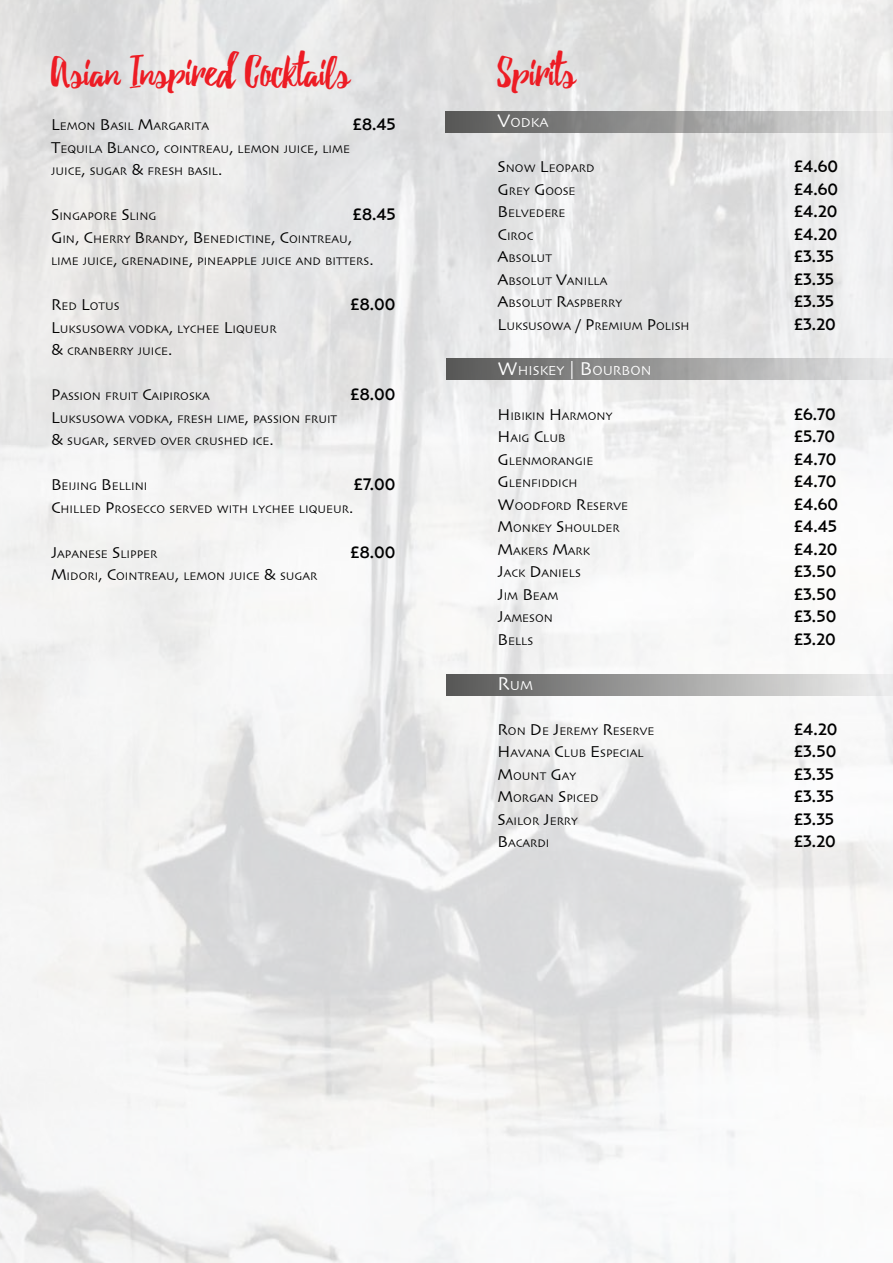
<style>
.page{position:relative;width:893px;height:1263px;background:#fff}
.page>*{position:absolute;margin:0;border:0;box-sizing:border-box;transform-origin:0 0}
.t1{font:45px "Beacon";color:#ed1c24}
.t2{font:500 16.5px "Relay";color:#000}
.t3{font:13.65px "Skia";color:#fff}
.t4{font:11.55px/22.5px "Skia";color:#000}
.s1{font-size:16.5px}
.s2{font-size:19.5px}
</style>
<div class="page">
<div style="left:446px;top:674px;width:447px;height:22px;background:linear-gradient(to right,#575756,#f2f2f2)"></div>
<div style="left:446px;top:358px;width:447px;height:22px;background:linear-gradient(to right,#565655,#e7e7e8)"></div>
<div style="left:445px;top:111px;width:448px;height:22px;background:linear-gradient(to right,#535352,#e5e5e5)"></div>
<h1 class="t1" style="left:51px;top:44px;width:300px">Asian Inspired Cocktails</h1>
<p class="t4" style="left:51px;top:116px;width:160px"><span class="s1">L</span>EMON <span class="s1">B</span>ASIL <span class="s1">M</span>ARGARITA</p>
<h2 class="t2" style="left:353px;top:115px;width:44px">£8.45</h2>
<p class="t4" style="left:51px;top:138px;width:301px"><span class="s1">T</span>EQUILA <span class="s1">B</span> LANCO<span class="s1">,</span> COINTREAU<span class="s1">,</span> LEMON JUICE<span class="s1">,</span> LIME<br>JUICE<span class="s1">,</span> SUGAR <span class="s1">&amp;</span> FRESH BASIL<span class="s1">.</span></p>
<p class="t4" style="left:51px;top:206px;width:105px"><span class="s1">S</span>INGAPORE <span class="s1">S</span>LING</p>
<h2 class="t2" style="left:353px;top:205px;width:44px">£8.45</h2>
<p class="t4" style="left:51px;top:228px;width:324px"><span class="s1">G</span>IN<span class="s1">, C</span>HERRY <span class="s1">B</span> RANDY<span class="s1">, B</span> ENEDICTINE<span class="s1">, C</span>OINTREAU<span class="s1">,<br></span>LIME JUICE<span class="s1">,</span> G RENADINE<span class="s1">,</span> PINEAPPLE JUICE AND BITTERS<span class="s1">.</span></p>
<p class="t4" style="left:51px;top:296px;width:70px"><span class="s1">R</span>ED <span class="s1">L</span>OTUS</p>
<h2 class="t2" style="left:351px;top:295px;width:46px">£8.00</h2>
<p class="t4" style="left:51px;top:318px;width:227px"><span class="s1">L</span>UKSUSOWA VODKA<span class="s1">,</span> LYCHEE <span class="s1">L</span>IQUEUR <span class="s1">&amp;</span> CRANBERRY JUICE<span class="s1">.</span></p>
<p class="t4" style="left:51px;top:386px;width:160px"><span class="s1">P</span>ASSION FRUIT <span class="s1">C</span>AIPIROSKA</p>
<h2 class="t2" style="left:351px;top:385px;width:46px">£8.00</h2>
<p class="t4" style="left:51px;top:408px;width:288px"><span class="s1">L</span>UKSUSOWA VODKA<span class="s1">,</span> FRESH LIME<span class="s1">,</span> PASSION FRUIT <span class="s1">&amp;</span> SUGAR<span class="s1">,</span> SERVED OVER CRUSHED ICE<span class="s1">.</span></p>
<p class="t4" style="left:51px;top:476px;width:98px"><span class="s1">B</span>EIJING <span class="s1">B</span>ELLINI</p>
<h2 class="t2" style="left:354px;top:475px;width:43px">£7.00</h2>
<p class="t4" style="left:51px;top:498px;width:304px"><span class="s1">C</span>HILLED <span class="s1">P</span>ROSECCO SERVED WITH LYCHEE LIQUEUR<span class="s1">.</span></p>
<p class="t4" style="left:51px;top:543px;width:108px"><span class="s1">J</span>APANESE <span class="s1">S</span> LIPPER</p>
<h2 class="t2" style="left:351px;top:542px;width:46px">£8.00</h2>
<p class="t4" style="left:51px;top:566px;width:268px"><span class="s1">M</span>IDORI<span class="s1">, C</span>OINTREAU<span class="s1">,</span> LEMON JUICE <span class="s1">&amp;</span> SUGAR</p>
<h1 class="t1" style="left:497px;top:44px;width:80px">Spirits</h1>
<p class="t3" style="left:497px;top:115px;width:52px"><span class="s2">V</span>ODKA</p>
<p class="t4" style="left:497px;top:158px;width:98px"><span class="s1">S</span> NOW <span class="s1">L</span>EOPARD</p>
<h2 class="t2" style="left:794px;top:157px;width:45px">£4.60</h2>
<p class="t4" style="left:497px;top:181px;width:80px"><span class="s1">G</span>REY <span class="s1">G</span>OOSE</p>
<h2 class="t2" style="left:794px;top:179px;width:45px">£4.60</h2>
<p class="t4" style="left:497px;top:203px;width:70px"><span class="s1">B</span>ELVEDERE</p>
<h2 class="t2" style="left:794px;top:202px;width:44px">£4.20</h2>
<p class="t4" style="left:497px;top:226px;width:37px"><span class="s1">C</span>IROC</p>
<h2 class="t2" style="left:794px;top:224px;width:44px">£4.20</h2>
<p class="t4" style="left:497px;top:248px;width:56px"><span class="s1">A</span>BSOLUT</p>
<h2 class="t2" style="left:794px;top:247px;width:41px">£3.35</h2>
<p class="t4" style="left:497px;top:271px;width:111px"><span class="s1">A</span>BSOLUT <span class="s1">V</span>ANILLA</p>
<h2 class="t2" style="left:794px;top:269px;width:41px">£3.35</h2>
<p class="t4" style="left:497px;top:293px;width:126px"><span class="s1">A</span>BSOLUT <span class="s1">R</span>ASPBERRY</p>
<h2 class="t2" style="left:794px;top:292px;width:41px">£3.35</h2>
<p class="t4" style="left:497px;top:316px;width:194px"><span class="s1">L</span>UKSUSOWA <span class="s1">/ P</span>REMIUM <span class="s1">P</span>OLISH</p>
<h2 class="t2" style="left:794px;top:314px;width:43px">£3.20</h2>
<p class="t3" style="left:497px;top:362px;width:155px"><span class="s2">W</span>HISKEY <span class="s2">| B</span>OURBON</p>
<p class="t4" style="left:497px;top:406px;width:116px"><span class="s1">H</span> IBIKIN <span class="s1">H</span>ARMONY</p>
<h2 class="t2" style="left:794px;top:404px;width:43px">£6.70</h2>
<p class="t4" style="left:497px;top:428px;width:70px"><span class="s1">H</span>AIG <span class="s1">C</span>LUB</p>
<h2 class="t2" style="left:794px;top:427px;width:42px">£5.70</h2>
<p class="t4" style="left:497px;top:451px;width:97px"><span class="s1">G</span>LENMORANGIE</p>
<h2 class="t2" style="left:794px;top:449px;width:43px">£4.70</h2>
<p class="t4" style="left:497px;top:473px;width:82px"><span class="s1">G</span>LENFIDDICH</p>
<h2 class="t2" style="left:794px;top:472px;width:43px">£4.70</h2>
<p class="t4" style="left:497px;top:496px;width:132px"><span class="s1">W</span>OODFORD <span class="s1">R</span>ESERVE</p>
<h2 class="t2" style="left:794px;top:494px;width:45px">£4.60</h2>
<p class="t4" style="left:497px;top:518px;width:124px"><span class="s1">M</span>ONKEY <span class="s1">S</span>HOULDER</p>
<h2 class="t2" style="left:794px;top:517px;width:44px">£4.45</h2>
<p class="t4" style="left:497px;top:541px;width:94px"><span class="s1">M</span>AKERS <span class="s1">M</span>ARK</p>
<h2 class="t2" style="left:794px;top:539px;width:44px">£4.20</h2>
<p class="t4" style="left:497px;top:563px;width:85px"><span class="s1">J</span>ACK <span class="s1">D</span>ANIELS</p>
<h2 class="t2" style="left:794px;top:562px;width:43px">£3.50</h2>
<p class="t4" style="left:497px;top:586px;width:61px"><span class="s1">J</span>IM <span class="s1">B</span>EAM</p>
<h2 class="t2" style="left:794px;top:584px;width:43px">£3.50</h2>
<p class="t4" style="left:497px;top:608px;width:57px"><span class="s1">J</span>AMESON</p>
<h2 class="t2" style="left:794px;top:607px;width:43px">£3.50</h2>
<p class="t4" style="left:497px;top:631px;width:37px"><span class="s1">B</span> ELLS</p>
<h2 class="t2" style="left:794px;top:629px;width:43px">£3.20</h2>
<p class="t3" style="left:497px;top:677px;width:36px"><span class="s2">R</span>UM</p>
<p class="t4" style="left:497px;top:721px;width:159px"><span class="s1">R</span>ON <span class="s1">D</span> E <span class="s1">J</span> EREMY <span class="s1">R</span>ESERVE</p>
<h2 class="t2" style="left:794px;top:719px;width:44px">£4.20</h2>
<p class="t4" style="left:497px;top:743px;width:148px"><span class="s1">H</span>AVANA <span class="s1">C</span>LUB <span class="s1">E</span>SPECIAL</p>
<h2 class="t2" style="left:794px;top:742px;width:43px">£3.50</h2>
<p class="t4" style="left:497px;top:766px;width:80px"><span class="s1">M</span>OUNT <span class="s1">G</span>AY</p>
<h2 class="t2" style="left:794px;top:764px;width:41px">£3.35</h2>
<p class="t4" style="left:497px;top:788px;width:103px"><span class="s1">M</span>ORGAN <span class="s1">S</span> PICED</p>
<h2 class="t2" style="left:794px;top:787px;width:41px">£3.35</h2>
<p class="t4" style="left:497px;top:811px;width:82px"><span class="s1">S</span>AILOR <span class="s1">J</span> ERRY</p>
<h2 class="t2" style="left:794px;top:809px;width:41px">£3.35</h2>
<p class="t4" style="left:497px;top:833px;width:53px"><span class="s1">B</span>ACARDI</p>
<h2 class="t2" style="left:794px;top:832px;width:43px">£3.20</h2>
</div>
